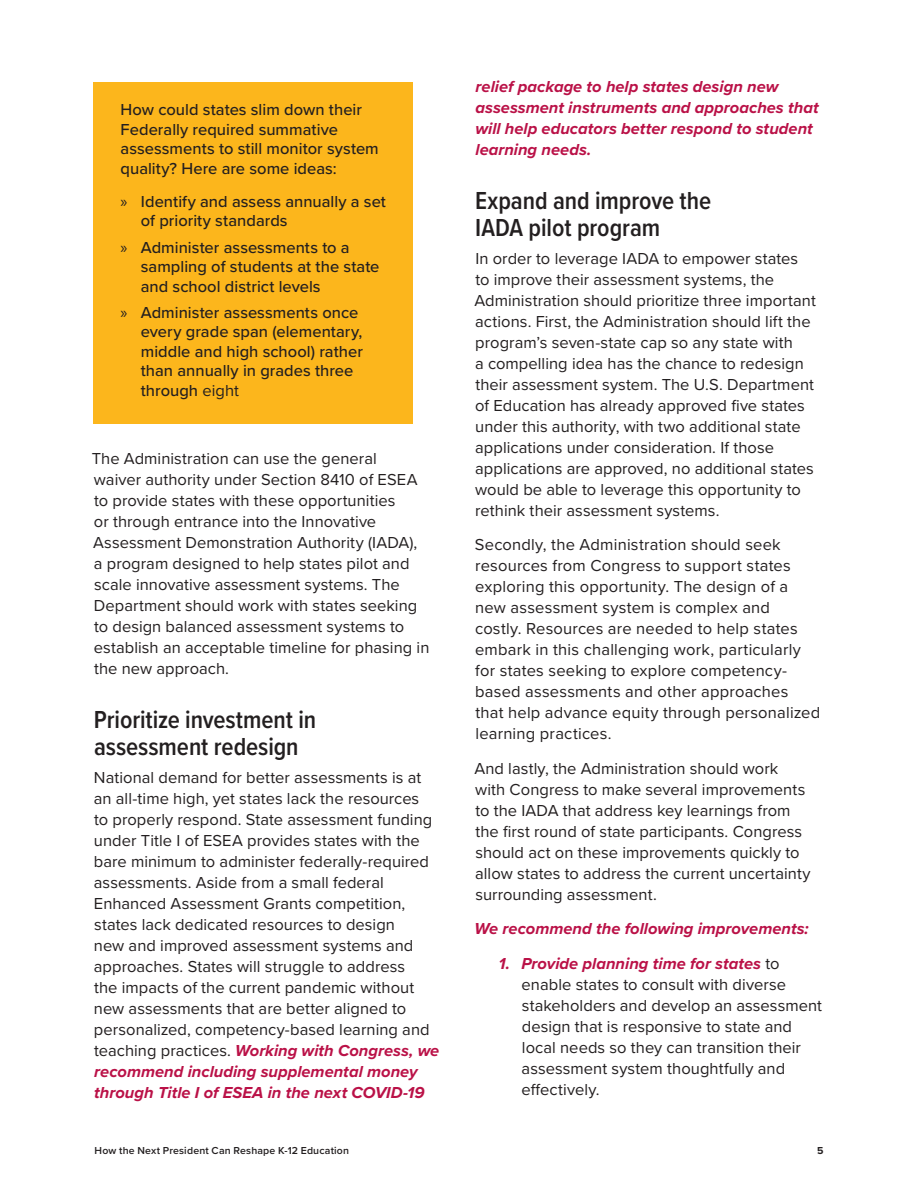
<style>
.page{position:relative;width:918px;height:1188px;background:#fff}
.page>*{position:absolute;margin:0;border:0;box-sizing:border-box;transform-origin:0 0}
.t1{font:600 25.5px/27px "Proxima Nova Cond";letter-spacing:-.005em;color:#231f20}
.t2{font:16.5px/21px "Proxima Nova";letter-spacing:.005em;color:#231f20}
.t3{font:500 16.5px/19.5px "Proxima Nova";color:#231f20}
.t4{font:italic 700 16.5px/21px "Proxima Nova";color:#ba1147}
.t5{font:600 10.5px "Proxima Nova";letter-spacing:.02em;color:#231f20}
.t6{font:700 10.5px "Proxima Nova";color:#231f20}
.s1{font-family:"Myriad Pro";font-weight:400}
.s2{font-weight:400}
.s3{font-weight:700;font-style:italic;color:#ba1147}
</style>
<div class="page">
<div style="left:94px;top:82px;width:319px;height:341px;background:#fcb61c"></div>
<p class="t3" style="left:121px;top:101px;width:260px">How could states slim down their<br>Federally required summative assessments to still monitor system quality? Here are some ideas:</p>
<p class="t3" style="left:141px;top:193px;width:247px;text-indent:-20px"><span class="s1">»</span> Identify and assess annually a set of priority standards</p>
<p class="t3" style="left:141px;top:238px;width:240px;text-indent:-20px"><span class="s1">»</span> Administer assessments to a sampling of students at the state and school district levels</p>
<p class="t3" style="left:141px;top:304px;width:224px;text-indent:-20px"><span class="s1">»</span> Administer assessments once every grade span (elementary, middle and high school) rather than annually in grades three through <span class="s2">eight</span></p>
<p class="t2" style="left:92px;top:448px;width:339px">The Administration can use the general<br>waiver authority under Section 8410 of ESEA to provide states with these opportunities<br>or through entrance into the Innovative Assessment Demonstration Authority (IADA),<br>a program designed to help states pilot and scale innovative assessment systems. The Department should work with states seeking to design balanced assessment systems to establish an acceptable timeline for phasing in the new approach.</p>
<h1 class="t1" style="left:94px;top:707px;width:224px">Prioritize investment in assessment redesign</h1>
<p class="t2" style="left:94px;top:767px;width:347px">National demand for better assessments is at an all-time high, yet states lack the resources<br>to properly respond. State assessment funding under Title I of ESEA provides states with the bare minimum to administer federally-required assessments. Aside from a small federal Enhanced Assessment Grants competition, states lack dedicated resources to design<br>new and improved assessment systems and approaches. States will struggle to address<br>the impacts of the current pandemic without new assessments that are better aligned to personalized, competency-based learning and teaching practices. <span class="s3">Working with Congress, we recommend including supplemental money through Title I of ESEA in the next COVID-19</span></p>
<p class="t4" style="left:475px;top:77px;width:345px">relief package to help states design new assessment instruments and approaches that will help educators better respond to student learning needs.</p>
<h1 class="t1" style="left:475px;top:188px;width:237px">Expand and improve the<br>IADA pilot program</h1>
<p class="t2" style="left:474px;top:248px;width:343px">In order to leverage IADA to empower states<br>to improve their assessment systems, the Administration should prioritize three important actions. First, the Administration should lift the program’s seven-state cap so any state with<br>a compelling idea has the chance to redesign their assessment system. The U.S. Department of Education has already approved five states under this authority, with two additional state applications under consideration. If those applications are approved, no additional states would be able to leverage this opportunity to rethink their assessment systems.</p>
<p class="t2" style="left:475px;top:534px;width:347px">Secondly, the Administration should seek resources from Congress to support states exploring this opportunity. The design of a new assessment system is complex and costly. Resources are needed to help states embark in this challenging work, particularly for states seeking to explore competency&shy;based assessments and other approaches that help advance equity through personalized learning practices.</p>
<p class="t2" style="left:474px;top:758px;width:338px">And lastly, the Administration should work with Congress to make several improvements to the IADA that address key learnings from the first round of state participants. Congress should act on these improvements quickly to allow states to address the current uncertainty surrounding assessment.</p>
<p class="t4" style="left:475px;top:919px;width:336px">We recommend the following improvements:</p>
<p class="t2" style="left:522px;top:953px;width:302px;text-indent:-23px"><span class="s3">1. Provide planning time for states</span> to enable states to consult with diverse stakeholders and develop an assessment design that is responsive to state and local needs so they can transition their assessment system thoughtfully and effectively.</p>
<p class="t5" style="left:95px;top:1146px;width:256px">How the Next President Can Reshape K-12 Education</p>
<p class="t6" style="left:817px;top:1146px;width:8px">5</p>
</div>
